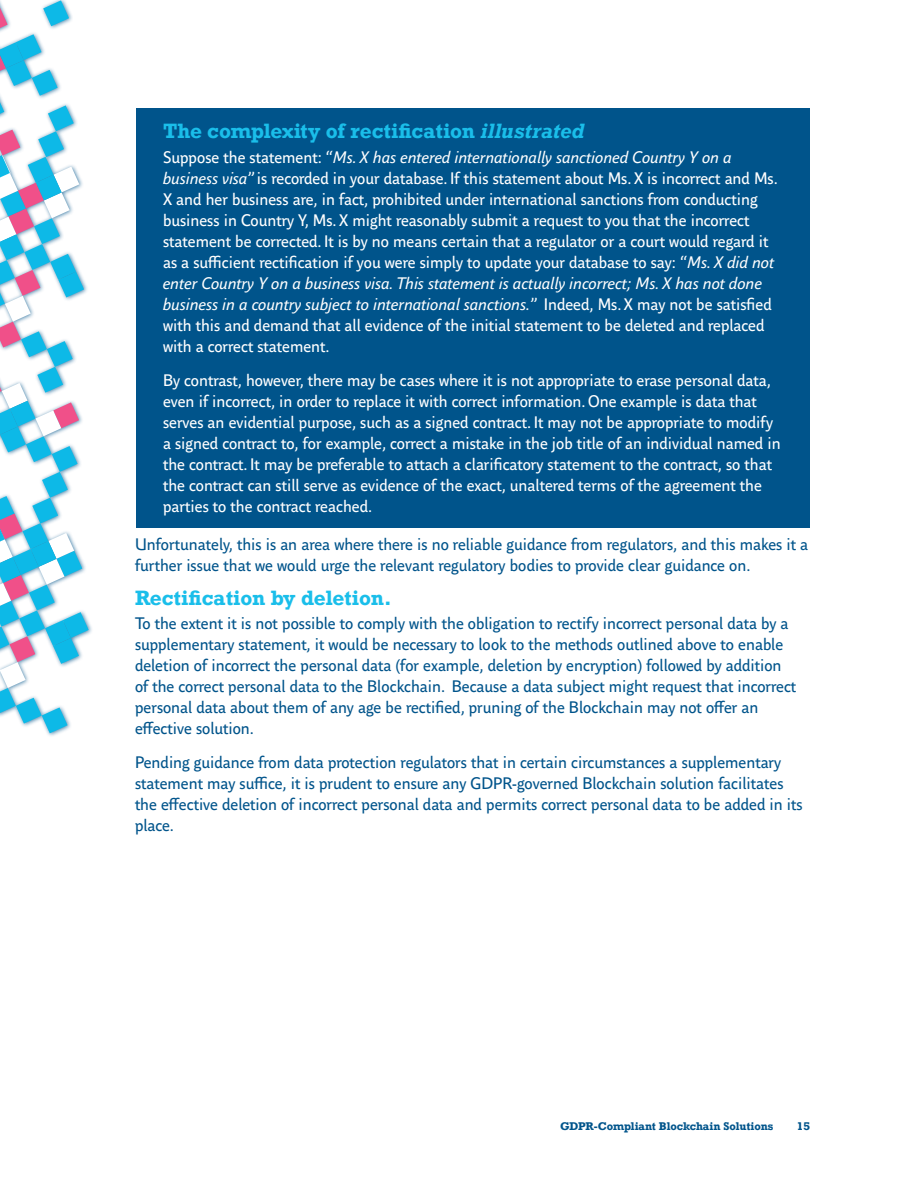
<style>
.page{position:relative;width:918px;height:1188px;background:#fff}
.page>*{position:absolute;margin:0;border:0;box-sizing:border-box;transform-origin:0 0}
.t1{font:700 19.5px "Rockwell";color:#1abeea}
.t2{font:16.5px/21px "Parisine Office Std";color:#fff}
.t3{font:16.5px/21px "Parisine Office Std";color:#00548b}
.t4{font:700 10.5px "Rockwell";color:#00548b}
.s1{font-style:italic}
</style>
<div class="page">
<svg style="left:0;top:0;width:89px;height:733px"></svg>
<div style="left:136px;top:108px;width:674px;height:419px;background:#00548b"></div>
<p class="t1" style="left:163px;top:119px;width:423px">The complexity of rectification <span class="s1">illustrated</span></p>
<p class="t2" style="left:163px;top:147px;width:616px">Suppose the statement: “<span class="s1">Ms. X has entered internationally sanctioned Country Y on a business visa</span>” is recorded in your database. If this statement about Ms. X is incorrect and Ms.<br>X and her business are, in fact, prohibited under international sanctions from conducting business in Country Y, Ms. X might reasonably submit a request to you that the incorrect statement be corrected. It is by no means certain that a regulator or a court would regard it as a sufficient rectification if you were simply to update your database to say: “<span class="s1">Ms. X did not enter Country Y on a business visa. This statement is actually incorrect; Ms. X has not done business in a country subject to international sanctions.</span>” Indeed, Ms. X may not be satisfied with this and demand that all evidence of the initial statement to be deleted and replaced with a correct statement.</p>
<p class="t2" style="left:163px;top:370px;width:619px">By contrast, however, there may be cases where it is not appropriate to erase personal data, even if incorrect, in order to replace it with correct information. One example is data that serves an evidential purpose, such as a signed contract. It may not be appropriate to modify a signed contract to, for example, correct a mistake in the job title of an individual named in the contract. It may be preferable to attach a clarificatory statement to the contract, so that the contract can still serve as evidence of the exact, unaltered terms of the agreement the parties to the contract reached.</p>
<p class="t3" style="left:135px;top:534px;width:675px">Unfortunately, this is an area where there is no reliable guidance from regulators, and this makes it a further issue that we would urge the relevant regulatory bodies to provide clear guidance on.</p>
<p class="t1" style="left:135px;top:585px;width:258px">Rectification by deletion.</p>
<p class="t3" style="left:135px;top:614px;width:663px">To the extent it is not possible to comply with the obligation to rectify incorrect personal data by a supplementary statement, it would be necessary to look to the methods outlined above to enable deletion of incorrect the personal data (for example, deletion by encryption) followed by addition of the correct personal data to the Blockchain. Because a data subject might request that incorrect personal data about them of any age be rectified, pruning of the Blockchain may not offer an effective solution.</p>
<p class="t3" style="left:135px;top:753px;width:669px">Pending guidance from data protection regulators that in certain circumstances a supplementary statement may suffice, it is prudent to ensure any GDPR-governed Blockchain solution facilitates the effective deletion of incorrect personal data and permits correct personal data to be added in its place.</p>
<p class="t4" style="left:560px;top:1120px;width:215px">GDPR-Compliant Blockchain Solutions</p>
<p class="t4" style="left:797px;top:1120px;width:15px">15</p>
</div>
